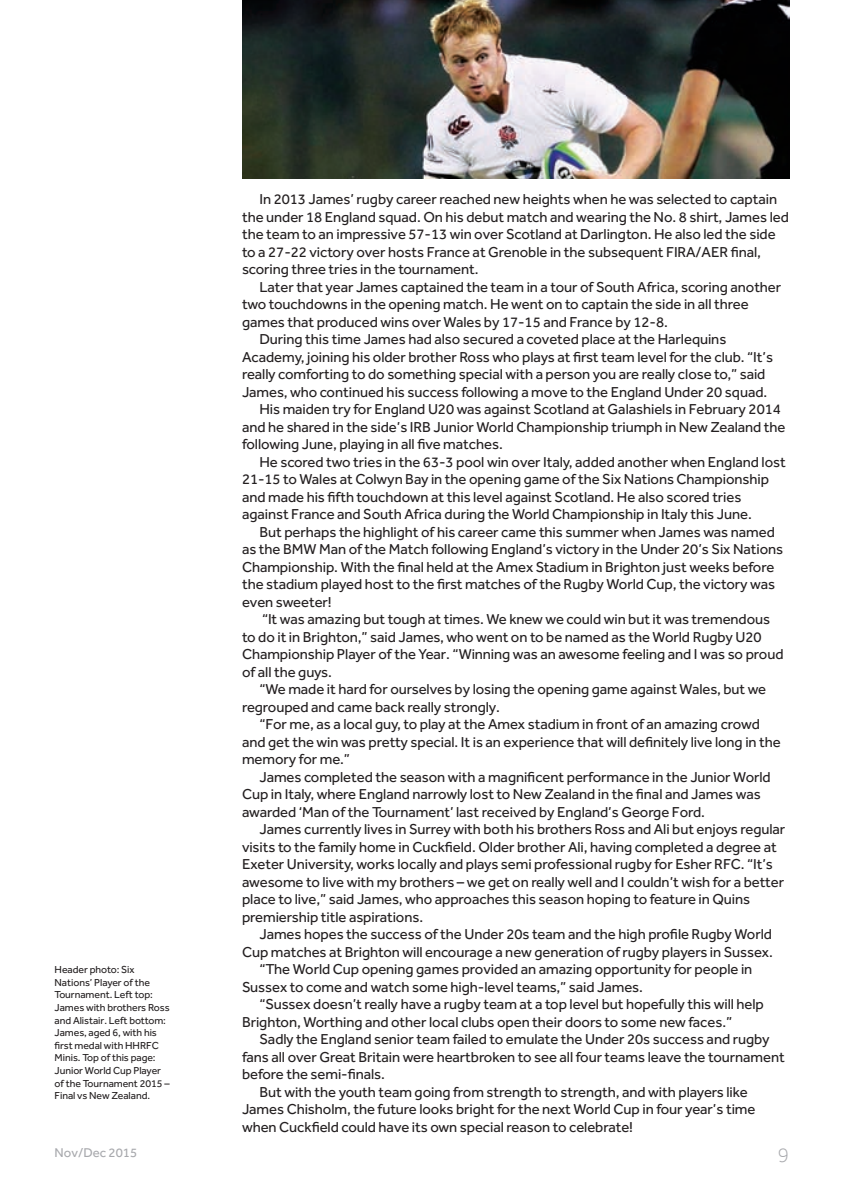
<style>
.page{position:relative;width:844px;height:1191px;background:#fff}
.page>*{position:absolute;margin:0;border:0;box-sizing:border-box;transform-origin:0 0}
.t1{font:300 21px "Effra";color:#a8a9ad}
.t2{font:14.88px/17.5px "Effra";letter-spacing:-.005em;color:#231f20}
.t3{font:13.12px "Effra";color:#a8a9ad}
.t4{font:10.5px/12.6px "Effra";letter-spacing:-.005em;color:#231f20}
</style>
<div class="page">
<img style="left:242px;top:0;width:547px;height:178px">
<p class="t4" style="left:55px;top:963px;width:116px">Header photo: Six<br>Nations’ Player of the<br>Tournament. Left top:<br>James with brothers Ross and Alistair. Left bottom:<br>James, aged 6, with his first medal with HHRFC<br>Minis. Top of this page:<br>Junior World Cup Player of the Tournament 2015 –<br>Final vs New Zealand.</p>
<p class="t2" style="left:242px;top:190px;width:548px;text-indent:17px">In 2013 James’ rugby career reached new heights when he was selected to captain the under 18 England squad. On his debut match and wearing the No. 8 shirt, James led the team to an impressive 57-13 win over Scotland at Darlington. He also led the side to a 27-22 victory over hosts France at Grenoble in the subsequent FIRA/AER final, scoring three tries in the tournament.</p>
<p class="t2" style="left:259px;top:278px;width:523px">Later that year James captained the team in a tour of South Africa, scoring another</p>
<p class="t2" style="left:242px;top:295px;width:508px">two touchdowns in the opening match. He went on to captain the side in all three</p>
<p class="t2" style="left:242px;top:313px;width:427px">games that produced wins over Wales by 17-15 and France by 12-8.</p>
<p class="t2" style="left:259px;top:330px;width:468px">During this time James had also secured a coveted place at the Harlequins</p>
<p class="t2" style="left:242px;top:348px;width:532px">Academy, joining his older brother Ross who plays at first team level for the club. “It’s</p>
<p class="t2" style="left:242px;top:365px;width:525px">really comforting to do something special with a person you are really close to,” said</p>
<p class="t2" style="left:242px;top:383px;width:526px">James, who continued his success following a move to the England Under 20 squad.</p>
<p class="t2" style="left:259px;top:400px;width:523px">His maiden try for England U20 was against Scotland at Galashiels in February 2014</p>
<p class="t2" style="left:242px;top:418px;width:545px">and he shared in the side’s IRB Junior World Championship triumph in New Zealand the</p>
<p class="t2" style="left:242px;top:435px;width:262px">following June, playing in all five matches.</p>
<p class="t2" style="left:259px;top:453px;width:527px">He scored two tries in the 63-3 pool win over Italy, added another when England lost</p>
<p class="t2" style="left:242px;top:470px;width:528px">21-15 to Wales at Colwyn Bay in the opening game of the Six Nations Championship</p>
<p class="t2" style="left:242px;top:488px;width:501px">and made his fifth touchdown at this level against Scotland. He also scored tries</p>
<p class="t2" style="left:242px;top:505px;width:511px">against France and South Africa during the World Championship in Italy this June.</p>
<p class="t2" style="left:259px;top:523px;width:517px">But perhaps the highlight of his career came this summer when James was named</p>
<p class="t2" style="left:242px;top:540px;width:542px">as the BMW Man of the Match following England’s victory in the Under 20’s Six Nations</p>
<p class="t2" style="left:242px;top:558px;width:533px">Championship. With the final held at the Amex Stadium in Brighton just weeks before</p>
<p class="t2" style="left:242px;top:575px;width:534px">the stadium played host to the first matches of the Rugby World Cup, the victory was</p>
<p class="t2" style="left:242px;top:593px;width:91px">even sweeter!</p>
<p class="t2" style="left:262px;top:610px;width:509px">“It was amazing but tough at times. We knew we could win but it was tremendous</p>
<p class="t2" style="left:242px;top:628px;width:521px">to do it in Brighton,” said James, who went on to be named as the World Rugby U20</p>
<p class="t2" style="left:242px;top:645px;width:543px">Championship Player of the Year. “Winning was an awesome feeling and I was so proud</p>
<p class="t2" style="left:242px;top:663px;width:91px">of all the guys.</p>
<p class="t2" style="left:259px;top:680px;width:508px">“We made it hard for ourselves by losing the opening game against Wales, but we</p>
<p class="t2" style="left:242px;top:698px;width:259px">regrouped and came back really strongly.</p>
<p class="t2" style="left:259px;top:715px;width:502px">“For me, as a local guy, to play at the Amex stadium in front of an amazing crowd</p>
<p class="t2" style="left:242px;top:733px;width:540px">and get the win was pretty special. It is an experience that will definitely live long in the</p>
<p class="t2" style="left:242px;top:750px;width:109px">memory for me.”</p>
<p class="t2" style="left:259px;top:768px;width:512px">James completed the season with a magnificent performance in the Junior World</p>
<p class="t2" style="left:242px;top:785px;width:520px">Cup in Italy, where England narrowly lost to New Zealand in the final and James was</p>
<p class="t2" style="left:242px;top:803px;width:464px">awarded ‘Man of the Tournament’ last received by England’s George Ford.</p>
<p class="t2" style="left:259px;top:820px;width:527px">James currently lives in Surrey with both his brothers Ross and Ali but enjoys regular</p>
<p class="t2" style="left:242px;top:838px;width:536px">visits to the family home in Cuckfield. Older brother Ali, having completed a degree at</p>
<p class="t2" style="left:242px;top:855px;width:532px">Exeter University, works locally and plays semi professional rugby for Esher RFC. “It’s</p>
<p class="t2" style="left:242px;top:873px;width:543px">awesome to live with my brothers – we get on really well and I couldn’t wish for a better</p>
<p class="t2" style="left:242px;top:890px;width:509px">place to live,” said James, who approaches this season hoping to feature in Quins</p>
<p class="t2" style="left:242px;top:908px;width:183px">premiership title aspirations.</p>
<p class="t2" style="left:259px;top:925px;width:514px">James hopes the success of the Under 20s team and the high profile Rugby World</p>
<p class="t2" style="left:242px;top:943px;width:532px">Cup matches at Brighton will encourage a new generation of rugby players in Sussex.</p>
<p class="t2" style="left:259px;top:960px;width:494px">“The World Cup opening games provided an amazing opportunity for people in</p>
<p class="t2" style="left:242px;top:978px;width:402px">Sussex to come and watch some high-level teams,” said James.</p>
<p class="t2" style="left:259px;top:995px;width:506px">“Sussex doesn’t really have a rugby team at a top level but hopefully this will help</p>
<p class="t2" style="left:242px;top:1013px;width:491px">Brighton, Worthing and other local clubs open their doors to some new faces.”</p>
<p class="t2" style="left:259px;top:1030px;width:511px">Sadly the England senior team failed to emulate the Under 20s success and rugby</p>
<p class="t2" style="left:242px;top:1048px;width:544px">fans all over Great Britain were heartbroken to see all four teams leave the tournament</p>
<p class="t2" style="left:242px;top:1065px;width:144px">before the semi-finals.</p>
<p class="t2" style="left:259px;top:1083px;width:490px">But with the youth team going from strength to strength, and with players like</p>
<p class="t2" style="left:242px;top:1100px;width:515px">James Chisholm, the future looks bright for the next World Cup in four year’s time</p>
<p class="t2" style="left:242px;top:1118px;width:392px">when Cuckfield could have its own special reason to celebrate!</p>
<p class="t3" style="left:55px;top:1144px;width:84px">Nov/Dec 2015</p>
<h1 class="t1" style="left:777px;top:1143px;width:13px">9</h1>
</div>
